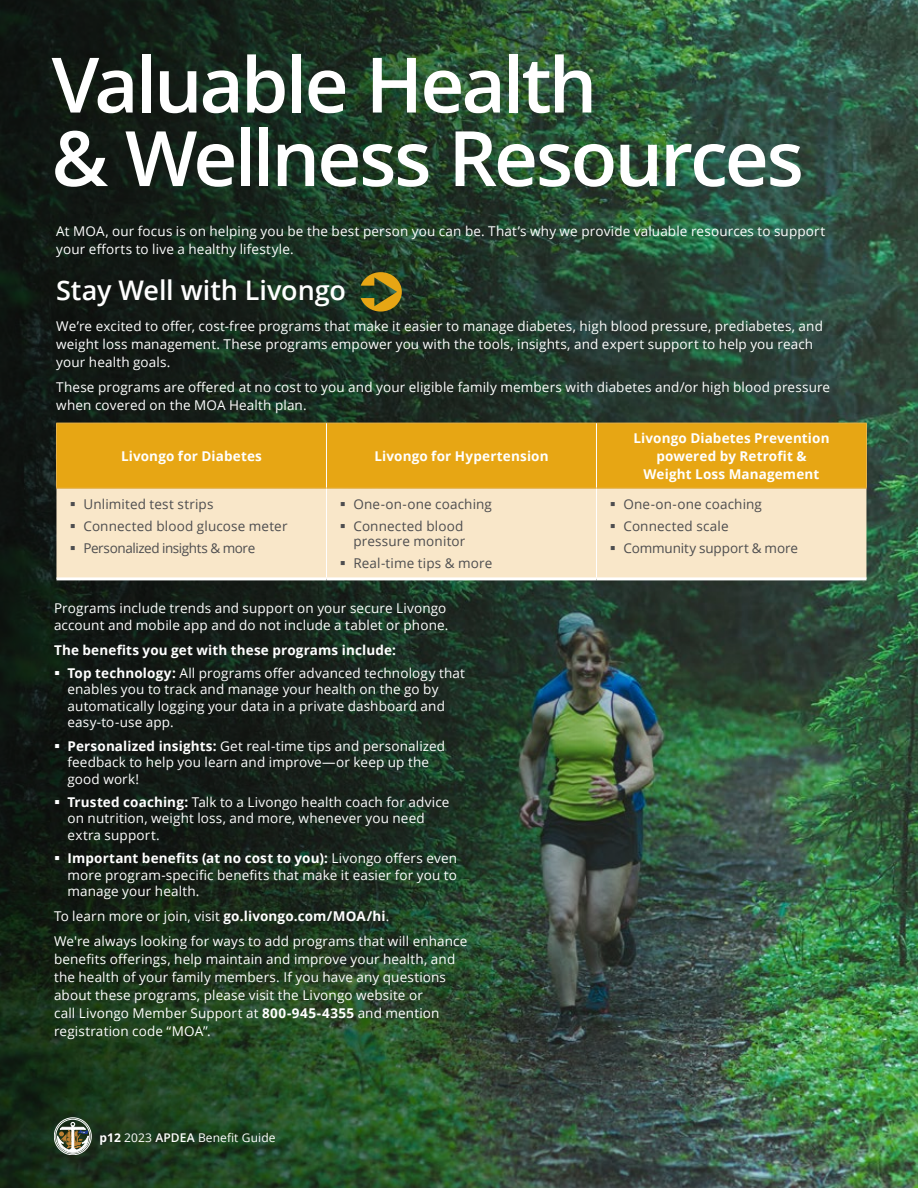
<style>
.page{position:relative;width:918px;height:1188px;background:#fff}
.page>*{position:absolute;margin:0;border:0;box-sizing:border-box;transform-origin:0 0}
.t1{font:600 76.5px/73.5px "Open Sans";letter-spacing:-.04em;color:#fff}
.t2{font:600 27px "Open Sans";letter-spacing:-.005em;color:#fff}
.t3{font:13.5px/16.5px "Open Sans";letter-spacing:.01em;color:#fff}
.t4{font:700 13.5px/18px "Open Sans";letter-spacing:.01em;color:#fff;text-align:center}
.t5{font:13.5px/21.8px "Open Sans";letter-spacing:.01em;color:#4d4d4f}
.t6{font:12px "Open Sans";letter-spacing:.01em;color:#fff}
.s1{font-weight:400}
.s2{font-weight:700}
.s3{font-weight:600}
</style>
<div class="page">
<img style="left:796px;top:0;width:122px;height:1188px">
<img style="left:0;top:0;width:796px;height:1188px">
<div style="left:57px;top:424px;width:809px;height:64px;background:#e7a614"></div>
<div style="left:56px;top:489px;width:810px;height:88px;background:#f9e7c9"></div>
<hr style="left:56px;top:577px;width:270px;height:3px;background:#fff">
<hr style="left:326px;top:577px;width:270px;height:3px;background:#fff">
<hr style="left:596px;top:577px;width:270px;height:3px;background:#fff">
<hr style="left:56px;top:423px;width:1px;height:65px;background:#ecb548">
<hr style="left:56px;top:423px;width:270px;height:1px;background:#ecb548">
<hr style="left:326px;top:423px;width:270px;height:1px;background:#ecb548">
<hr style="left:866px;top:423px;width:1px;height:65px;background:#ecb548">
<hr style="left:596px;top:423px;width:271px;height:1px;background:#ecb548">
<hr style="left:326px;top:423px;width:1px;height:65px;background:#fff">
<hr style="left:596px;top:423px;width:1px;height:65px;background:#fff">
<hr style="left:56px;top:488px;width:270px;height:1px;background:#ecb548">
<hr style="left:326px;top:488px;width:270px;height:1px;background:#ecb548">
<hr style="left:596px;top:488px;width:271px;height:1px;background:#ecb548">
<hr style="left:326px;top:489px;width:1px;height:88px;background:#fff">
<hr style="left:596px;top:489px;width:1px;height:88px;background:#fff">
<div style="left:54px;top:1118px;width:38px;height:37px;border:1px solid #fff;border-radius:50%"></div>
<div style="left:56px;top:1119px;width:34px;height:34px;border:1px solid #fff;border-radius:50%"></div>
<svg style="left:56px;top:1122px;width:33px;height:30px"></svg>
<svg style="left:361px;top:272px;width:41px;height:40px;background:#7f6f1d"></svg>
<svg style="left:71px;top:502px;width:4px;height:4px"></svg>
<svg style="left:71px;top:524px;width:4px;height:4px"></svg>
<svg style="left:71px;top:546px;width:4px;height:4px"></svg>
<svg style="left:341px;top:502px;width:4px;height:4px"></svg>
<svg style="left:341px;top:524px;width:4px;height:4px"></svg>
<svg style="left:341px;top:561px;width:4px;height:4px"></svg>
<svg style="left:611px;top:502px;width:4px;height:4px"></svg>
<svg style="left:611px;top:524px;width:4px;height:4px"></svg>
<svg style="left:611px;top:546px;width:4px;height:4px"></svg>
<svg style="left:55px;top:671px;width:4px;height:4px"></svg>
<svg style="left:55px;top:744px;width:4px;height:4px"></svg>
<svg style="left:55px;top:800px;width:4px;height:4px"></svg>
<svg style="left:55px;top:856px;width:4px;height:4px"></svg>
<h1 class="t1" style="left:52px;top:46px;width:754px">Valuable Health<br>&amp; Wellness Resources</h1>
<p class="t3" style="left:56px;top:222px;width:770px;line-height:18px">At MOA, our focus is on helping you be the best person you can be. That’s why we provide valuable resources to support your efforts to live a healthy lifestyle.</p>
<h2 class="t2" style="left:56px;top:272px;width:291px">Stay Well with Livongo</h2>
<p class="t3" style="left:56px;top:317px;width:768px;line-height:18px">We’re excited to offer, cost-free programs that make it easier to manage diabetes, high blood pressure, prediabetes, and weight loss management. These programs empower you with the tools, insights, and expert support to help you reach your health goals.</p>
<p class="t3" style="left:56px;top:378px;width:775px;line-height:18px">These programs are offered at no cost to you and your eligible family members with diabetes and/or high blood pressure when covered on the MOA Health plan.</p>
<p class="t4" style="left:121px;top:447px;width:142px">Livongo for Diabetes</p>
<p class="t4" style="left:374px;top:447px;width:176px">Livongo for Hypertension</p>
<p class="t4" style="left:633px;top:429px;width:198px">Livongo Diabetes Prevention powered by Retrofit &amp;<br>Weight Loss Management</p>
<p class="t5" style="left:83px;top:493px;width:206px">Unlimited test strips<br>Connected blood glucose meter<br>Personalized insights &amp; more</p>
<p class="t5" style="left:353px;top:493px;width:140px">One-on-one coaching<br>Connected blood</p>
<p class="t5" style="left:353px;top:530px;width:140px">pressure monitor<br>Real-time tips &amp; more</p>
<p class="t3" style="left:54px;top:600px;width:396px">Programs include trends and support on your secure Livongo account and mobile app and do not include a tablet or phone.</p>
<p class="t4" style="left:68px;top:638px;width:399px;line-height:23.2px;text-align:left;text-indent:-14px">The benefits you get with these programs include:<br>Top technology: <span class="s1">All programs offer advanced technology that</span></p>
<p class="t3" style="left:68px;top:681px;width:379px">enables you to track and manage your health on the go by automatically logging your data in a private dashboard and easy-to-use app.</p>
<p class="t3" style="left:68px;top:737px;width:379px"><span class="s2">Personalized insights:</span> Get real-time tips and personalized feedback to help you learn and improve—or keep up the good work!</p>
<p class="t3" style="left:68px;top:793px;width:383px"><span class="s2">Trusted coaching:</span> Talk to a Livongo health coach for advice on nutrition, weight loss, and more, whenever you need extra support.</p>
<p class="t3" style="left:68px;top:850px;width:391px;text-align:justify"><span class="s2">Important benefits (at no cost to you):</span> Livongo offers even more program-specific benefits that make it easier for you to manage your health.</p>
<p class="t3" style="left:54px;top:903px;width:415px;line-height:24.8px">To learn more or join, visit <span class="s2">go.livongo.com/MOA/hi</span>.<br>We're always looking for ways to add programs that will enhance</p>
<p class="t3" style="left:54px;top:949px;width:403px;line-height:18px">benefits offerings, help maintain and improve your health, and the health of your family members. If you have any questions about these programs, please visit the Livongo website or<br>call Livongo Member Support at <span class="s2">800-945-4355</span> and mention registration code “MOA”.</p>
<p class="t6" style="left:99px;top:1129px;width:178px"><span class="s2">p12</span> 2023 <span class="s3">APDEA</span> Benefit Guide</p>
<p class="t5" style="left:623px;top:493px;width:176px">One-on-one coaching<br>Connected scale<br>Community support &amp; more</p>
</div>
